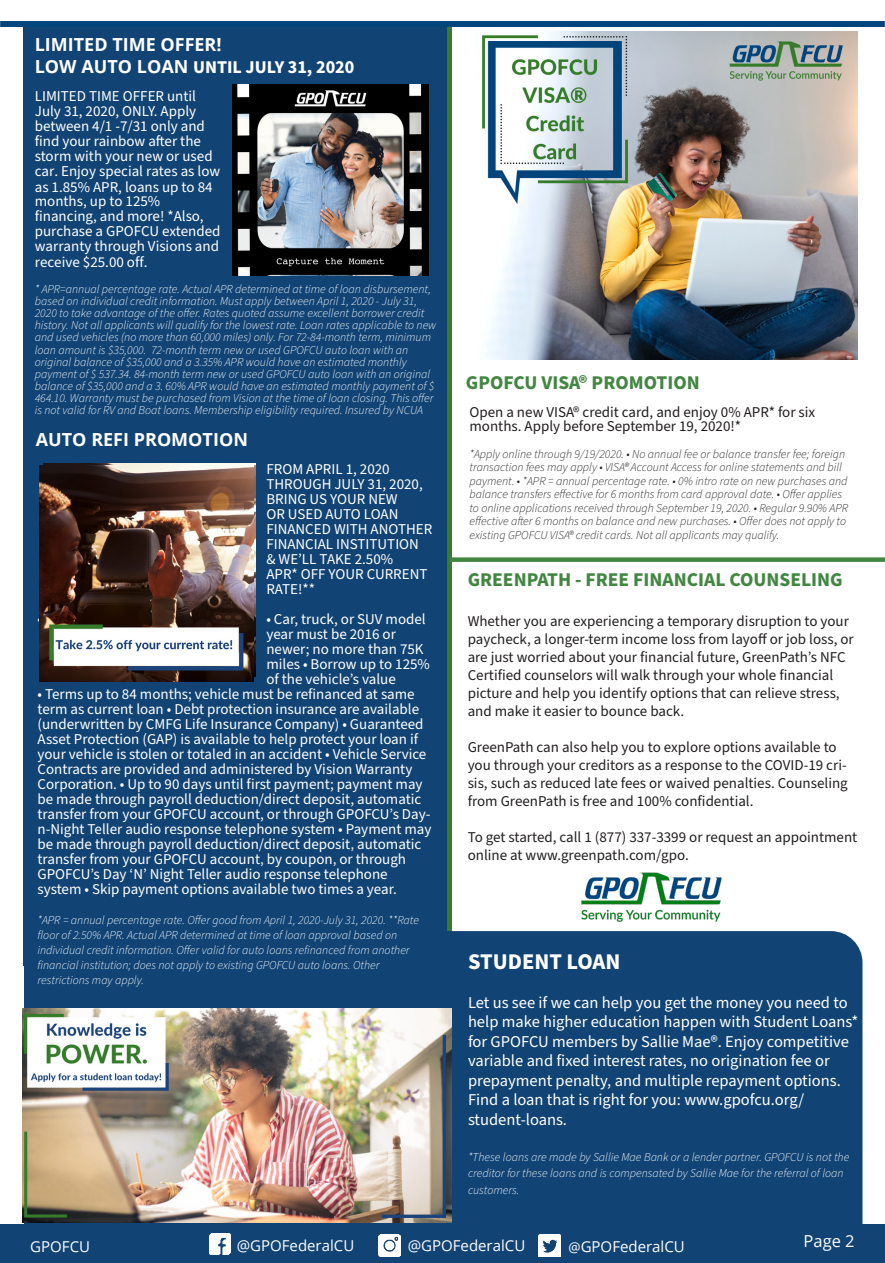
<style>
.page{position:relative;width:885px;height:1263px;background:#fff}
.page>*{position:absolute;margin:0;border:0;box-sizing:border-box;transform-origin:0 0}
.t1{font:700 22.5px "Source Sans Pro";color:#fff}
.t2{font:700 19.5px "Source Sans Pro";color:#428642}
.t3{font:700 18px "Open Sans";color:#fff}
.t4{font:700 18px "Source Sans Pro";color:#fff}
.t5{font:16.5px/19.5px "Source Sans Pro";color:#fff}
.t6{font:16.5px "Open Sans";color:#fff}
.t7{font:15px/15px "Source Sans Pro";color:#fff}
.t8{font:15px/18px "Source Sans Pro";color:#231f20}
.t9{font:15px "Open Sans";color:#fff}
.t10{font:italic 300 12px/12px "Source Sans Pro";color:#fff}
.t11{font:italic 300 12px/13.5px "Source Sans Pro";color:#231f20}
.s1{font-family:"Open Sans"}
.s2{font-size:13.5px}
</style>
<div class="page">
<div style="left:0;top:1224px;width:885px;height:39px;background:#114474"></div>
<div style="left:24px;top:931px;width:838px;height:293px;background:#114474"></div>
<div style="left:23px;top:24px;width:424px;height:941px;background:#114474"></div>
<img style="left:233px;top:84px;width:196px;height:191px">
<div style="left:0;top:21px;width:885px;height:6px;background:#00457c"></div>
<div style="left:450px;top:557px;width:435px;height:5px;background:#428642"></div>
<img style="left:481px;top:32px;width:376px;height:328px">
<img style="left:22px;top:1008px;width:429px;height:214px">
<img style="left:39px;top:465px;width:215px;height:216px">
<img style="left:581px;top:872px;width:141px;height:50px">
<img style="left:210px;top:1233px;width:20px;height:2px">
<img style="left:379px;top:1235px;width:21px;height:21px">
<img style="left:538px;top:1235px;width:22px;height:22px">
<img style="left:210px;top:1235px;width:20px;height:20px">
<p class="t3" style="left:35px;top:32px;width:188px">LIMITED TIME OFFER!</p>
<p class="t4" style="left:35px;top:55px;width:321px"><span class="s1">LOW AUTO LOAN</span> UNTIL JULY 31, 2020</p>
<p class="t7" style="left:35px;top:89px;width:187px">LIMITED TIME OFFER until<br>July 31, 2020, ONLY. Apply between 4/1 -7/31 only and find your rainbow after the storm with your new or used car. Enjoy special rates as low as 1.85% APR, loans up to 84 months, up to 125% financing, and more! *Also, purchase a GPOFCU extended warranty through Visions and receive $25.00 off.</p>
<p class="t10" style="left:35px;top:284px;width:403px">* APR=annual percentage rate. Actual APR determined at time of loan disbursement, based on individual credit information. Must apply between April 1, 2020 - July 31, 2020 to take advantage of the offer. Rates quoted assume excellent borrower credit history. Not all applicants will qualify for the lowest rate. Loan rates applicable to new and used vehicles (no more than 60,000 miles) only. For 72-84-month term, minimum loan amount is $35,000. 72-month term new or used GPOFCU auto loan with an original balance of $35,000 and a 3.35% APR would have an estimated monthly payment of $ 537.34. 84-month term new or used GPOFCU auto loan with an original balance of $35,000 and a 3. 60% APR would have an estimated monthly payment of $ 464.10. Warranty must be purchased from Vision at the time of loan closing. This offer is not valid for RV and Boat loans. Membership eligibility required. Insured by NCUA</p>
<p class="t3" style="left:36px;top:427px;width:214px">AUTO REFI PROMOTION</p>
<p class="t7" style="left:266px;top:462px;width:167px">FROM APRIL 1, 2020<br>THROUGH JULY 31, 2020,<br>BRING US YOUR NEW<br>OR USED AUTO LOAN<br>FINANCED WITH ANOTHER<br>FINANCIAL INSTITUTION<br>&amp; WE’LL TAKE 2.50%<br>APR* OFF YOUR CURRENT<br>RATE!**</p>
<p class="t7" style="left:38px;top:612px;width:6px">•</p>
<p class="t7" style="left:266px;top:612px;width:165px">• Car, truck, or SUV model year must be 2016 or newer; no more than 75K miles • Borrow up to 125% of the vehicle’s value</p>
<p class="t7" style="left:38px;top:687px;width:396px">• Terms up to 84 months; vehicle must be refinanced at same term as current loan • Debt protection insurance are available (underwritten by CMFG Life Insurance Company) • Guaranteed Asset Protection (GAP) is available to help protect your loan if your vehicle is stolen or totaled in an accident • Vehicle Service Contracts are provided and administered by Vision Warranty Corporation. • Up to 90 days until first payment; payment may be made through payroll deduction/direct deposit, automatic transfer from your GPOFCU account, or through GPOFCU’s Day&shy;n-Night Teller audio response telephone system • Payment may be made through payroll deduction/direct deposit‚ automatic transfer from your GPOFCU account‚ by coupon‚ or through GPOFCU’s Day ‘N’ Night Teller audio response telephone system • Skip payment options available two times a year.</p>
<p class="t10" style="left:38px;top:913px;width:383px;line-height:15px">*APR = annual percentage rate. Offer good from April 1, 2020-July 31, 2020. **Rate floor of 2.50% APR. Actual APR determined at time of loan approval based on individual credit information. Offer valid for auto loans refinanced from another financial institution; does not apply to existing GPOFCU auto loans. Other restrictions may apply.</p>
<h2 class="t2" style="left:466px;top:370px;width:235px">GPOFCU VISA® PROMOTION</h2>
<p class="t8" style="left:470px;top:406px;width:347px;line-height:13.5px">Open a new VISA® credit card, and enjoy 0% APR* for six months. Apply before September 19, 2020!*</p>
<p class="t11" style="left:470px;top:447px;width:380px">*Apply online through 9/19/2020. • No annual fee or balance transfer fee; foreign transaction fees may apply • VISA® Account Access for online statements and bill payment. • *APR = annual percentage rate. • 0% intro rate on new purchases and balance transfers effective for 6 months from card approval date. • Offer applies to online applications received through September 19, 2020. • Regular 9.90% APR effective after 6 months on balance and new purchases. • Offer does not apply to existing GPOFCU VISA® credit cards. Not all applicants may qualify.</p>
<h2 class="t2" style="left:468px;top:566px;width:377px">GREENPATH - FREE FINANCIAL COUNSELING</h2>
<p class="t8" style="left:468px;top:612px;width:388px">Whether you are experiencing a temporary disruption to your paycheck, a longer-term income loss from layoff or job loss, or are just worried about your financial future, GreenPath’s NFC Certified counselors will walk through your whole financial picture and help you identify options that can relieve stress, and make it easier to bounce back.</p>
<p class="t8" style="left:468px;top:738px;width:382px">GreenPath can also help you to explore options available to you through your creditors as a response to the COVID-19 cri&shy;sis, such as reduced late fees or waived penalties. Counseling from GreenPath is free and 100% confidential.</p>
<p class="t8" style="left:468px;top:828px;width:391px">To get started, call 1 (877) 337-3399 or request an appointment online at www.greenpath.com/gpo.</p>
<h1 class="t1" style="left:468px;top:946px;width:154px">STUDENT LOAN</h1>
<p class="t5" style="left:468px;top:993px;width:392px">Let us see if we can help you get the money you need to help make higher education happen with Student Loans* for GPOFCU members by Sallie Mae®. Enjoy competitive variable and fixed interest rates, no origination fee or prepayment penalty, and multiple repayment options.<br>Find a loan that is right for you: www.gpofcu.org/ student-loans.</p>
<p class="t10" style="left:468px;top:1149px;width:383px;line-height:16.5px">*These loans are made by Sallie Mae Bank or a lender partner. GPOFCU is not the creditor for these loans and is compensated by Sallie Mae for the referral of loan customers.</p>
<p class="t9" style="left:30px;top:1236px;width:61px">GPOFCU</p>
<p class="t9" style="left:237px;top:1235px;width:119px">@GPOFederalCU</p>
<p class="t9" style="left:408px;top:1235px;width:119px">@GPOFederalCU</p>
<p class="t9" style="left:569px;top:1236px;width:118px"><span class="s2">@</span>GPOFederalCU</p>
<p class="t6" style="left:804px;top:1230px;width:53px">Page 2</p>
</div>
